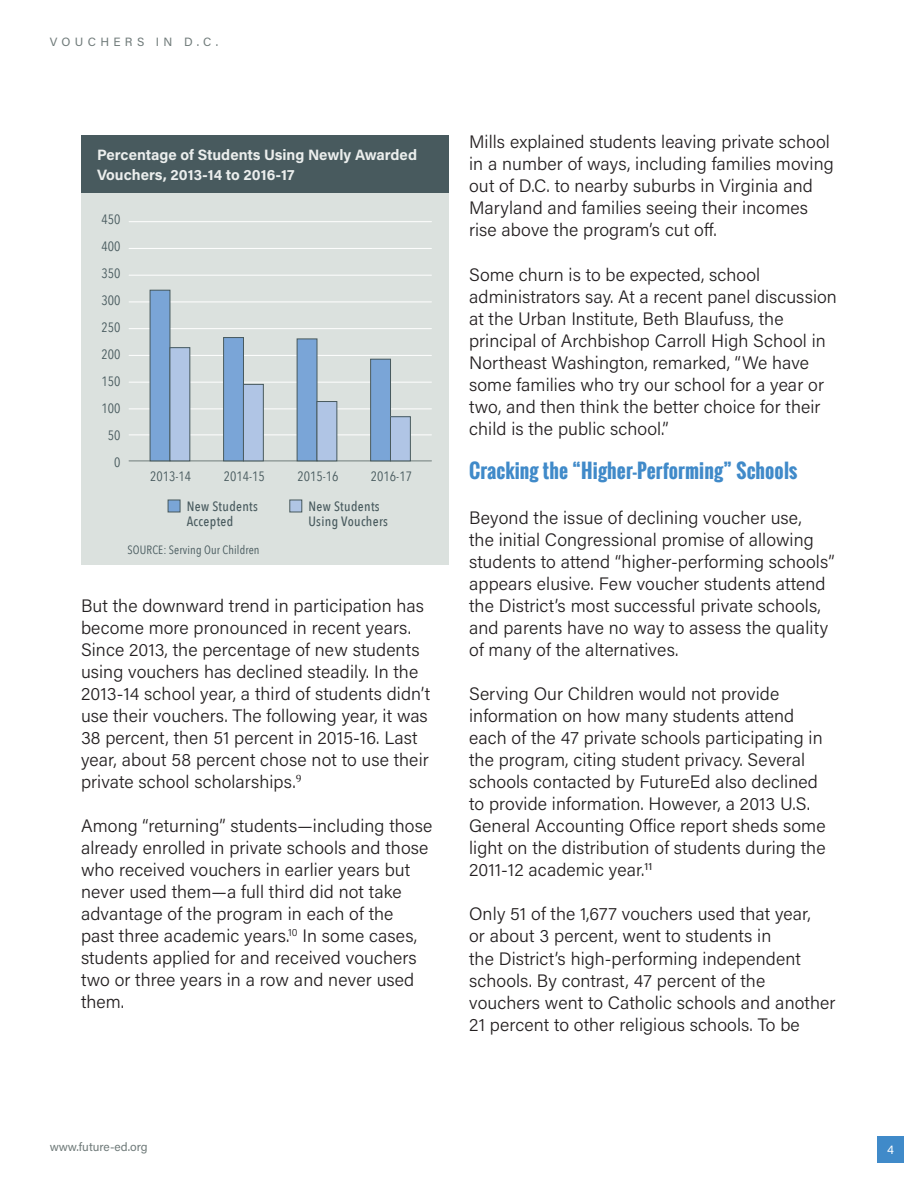
<style>
.page{position:relative;width:918px;height:1188px;background:#fff}
.page>*{position:absolute;margin:0;border:0;box-sizing:border-box;transform-origin:0 0}
.subhead1{font:700 19.5px "Oswald";letter-spacing:.005em;color:#408ac9}
.text1_Acumin_Light{font:300 18px/22px "Acumin Pro";letter-spacing:.005em;color:#231f20}
.t1{font:700 15px/19.5px "Acumin Pro";color:#ebeeed}
.t2{font:13.5px/27px "Avenir Next Condensed";color:#485a5e;text-align:right}
.t3{font:500 13.5px/15px "Avenir Next Condensed";letter-spacing:.025em;color:#485a5e}
.t4{font:12px "Avenir Next Condensed";letter-spacing:.01em;color:#485a5e}
.t5{font:12px "Acumin Pro";letter-spacing:.01em;color:#707b7a}
.t6{font:12px "Acumin Pro";letter-spacing:.36em;color:#707b7a}
.t7{font:12px "Acumin Pro";color:#fff}
</style>
<div class="page">
<div style="left:877px;top:1136px;width:27px;height:27px;background:#408ac9"></div>
<div style="left:81px;top:191px;width:367px;height:374px;background:#dbe1de"></div>
<div style="left:168px;top:500px;width:12px;height:12px;background:#7aa5d7"></div>
<div style="left:168px;top:500px;width:12px;height:12px;border:1px solid #485a5e"></div>
<div style="left:290px;top:500px;width:12px;height:12px;background:#b0c5e5"></div>
<div style="left:290px;top:500px;width:12px;height:12px;border:1px solid #485a5e"></div>
<div style="left:81px;top:135px;width:367px;height:57px;background:#485a5e"></div>
<hr style="left:129px;top:221px;width:302px;height:1px;background:#fff">
<hr style="left:129px;top:248px;width:302px;height:1px;background:#fff">
<hr style="left:129px;top:275px;width:302px;height:1px;background:#fff">
<hr style="left:129px;top:302px;width:302px;height:1px;background:#fff">
<hr style="left:129px;top:328px;width:302px;height:1px;background:#fff">
<hr style="left:129px;top:355px;width:302px;height:1px;background:#fff">
<hr style="left:129px;top:382px;width:302px;height:1px;background:#fff">
<hr style="left:129px;top:409px;width:302px;height:1px;background:#fff">
<hr style="left:129px;top:460px;width:302px;height:1px;background:#7c8786">
<hr style="left:129px;top:435px;width:302px;height:1px;background:#fff">
<div style="left:150px;top:290px;width:20px;height:171px;background:#7aa5d7"></div>
<div style="left:150px;top:290px;width:20px;height:171px;border:1px solid #485a5e"></div>
<div style="left:170px;top:348px;width:20px;height:113px;background:#b0c5e5"></div>
<div style="left:170px;top:347px;width:20px;height:114px;border:1px solid #485a5e"></div>
<div style="left:224px;top:338px;width:19px;height:123px;background:#7aa5d7"></div>
<div style="left:223px;top:337px;width:21px;height:124px;border:1px solid #485a5e"></div>
<div style="left:243px;top:384px;width:20px;height:77px;background:#b0c5e5"></div>
<div style="left:243px;top:384px;width:21px;height:77px;border:1px solid #485a5e"></div>
<div style="left:297px;top:339px;width:20px;height:122px;background:#7aa5d7"></div>
<div style="left:297px;top:339px;width:20px;height:122px;border:1px solid #485a5e"></div>
<div style="left:317px;top:402px;width:20px;height:59px;background:#b0c5e5"></div>
<div style="left:317px;top:401px;width:20px;height:60px;border:1px solid #485a5e"></div>
<div style="left:371px;top:359px;width:20px;height:102px;background:#7aa5d7"></div>
<div style="left:370px;top:359px;width:21px;height:102px;border:1px solid #485a5e"></div>
<div style="left:390px;top:417px;width:20px;height:44px;background:#b0c5e5"></div>
<div style="left:390px;top:417px;width:21px;height:44px;border:1px solid #485a5e"></div>
<p class="t6" style="left:50px;top:33px;width:170px">VOUCHERS IN D.C.</p>
<p class="t1" style="left:97px;top:145px;width:322px">Percentage of Students Using Newly Awarded<br>Vouchers, 2013-14 to 2016-17</p>
<p class="t2" style="left:102px;top:206px;width:21px">450<br>400<br>350<br>300<br>250<br>200<br>150<br>100<br>50<br>0</p>
<p class="t2" style="left:150px;top:462px;width:43px">2013-14</p>
<p class="t2" style="left:224px;top:462px;width:43px">2014-15</p>
<p class="t2" style="left:297px;top:462px;width:43px">2015-16</p>
<p class="t2" style="left:371px;top:462px;width:43px">2016-17</p>
<p class="t3" style="left:187px;top:499px;width:73px">New Students<br>Accepted</p>
<p class="t3" style="left:308px;top:499px;width:81px">New Students<br>Using Vouchers</p>
<p class="t4" style="left:128px;top:539px;width:134px">SOURCE: Serving Our Children</p>
<p class="text1_Acumin_Light" style="left:81px;top:594px;width:351px">But the downward trend in participation has become more pronounced in recent years.<br>Since 2013, the percentage of new students using vouchers has declined steadily. In the 2013-14 school year, a third of students didn’t use their vouchers. The following year, it was 38 percent, then 51 percent in 2015-16. Last year, about 58 percent chose not to use their private school scholarships.<sup>9</sup></p>
<p class="text1_Acumin_Light" style="left:81px;top:814px;width:353px">Among “returning” students—including those already enrolled in private schools and those who received vouchers in earlier years but never used them—a full third did not take advantage of the program in each of the<br>past three academic years.<sup>10</sup> In some cases, students applied for and received vouchers two or three years in a row and never used them.</p>
<p class="text1_Acumin_Light" style="left:469px;top:130px;width:366px">Mills explained students leaving private school in a number of ways, including families moving out of D.C. to nearby suburbs in Virginia and Maryland and families seeing their incomes rise above the program’s cut off.</p>
<p class="text1_Acumin_Light" style="left:469px;top:263px;width:369px">Some churn is to be expected, school administrators say. At a recent panel discussion at the Urban Institute, Beth Blaufuss, the principal of Archbishop Carroll High School in Northeast Washington, remarked, “We have some families who try our school for a year or two, and then think the better choice for their child is the public school.”</p>
<p class="subhead1" style="left:469px;top:456px;width:330px">Cracking the “Higher-Performing” Schools</p>
<p class="text1_Acumin_Light" style="left:469px;top:506px;width:367px">Beyond the issue of declining voucher use,<br>the initial Congressional promise of allowing students to attend “higher-performing schools” appears elusive. Few voucher students attend the District’s most successful private schools, and parents have no way to assess the quality of many of the alternatives.</p>
<p class="text1_Acumin_Light" style="left:469px;top:682px;width:358px">Serving Our Children would not provide information on how many students attend each of the 47 private schools participating in the program, citing student privacy. Several schools contacted by FutureEd also declined to provide information. However, a 2013 U.S.<br>General Accounting Office report sheds some light on the distribution of students during the 2011-12 academic year.<sup>11</sup></p>
<p class="text1_Acumin_Light" style="left:469px;top:902px;width:368px">Only 51 of the 1,677 vouchers used that year,<br>or about 3 percent, went to students in<br>the District’s high-performing independent schools. By contrast, 47 percent of the vouchers went to Catholic schools and another 21 percent to other religious schools. To be</p>
<p class="t5" style="left:50px;top:1139px;width:99px">www.future-ed.org</p>
<p class="t7" style="left:887px;top:1141px;width:8px">4</p>
</div>
